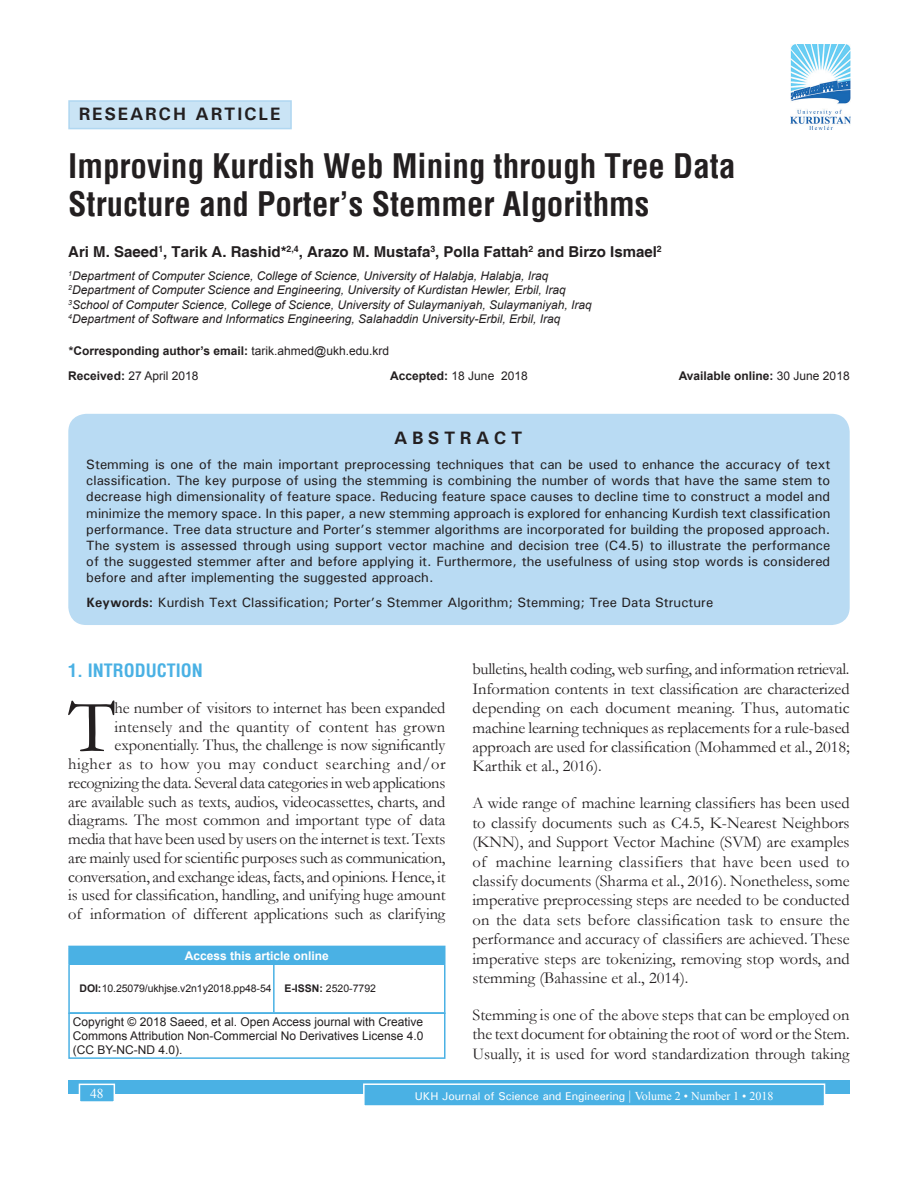
<style>
.page{position:relative;width:918px;height:1188px;background:#fff}
.page>*{position:absolute;margin:0;border:0;box-sizing:border-box;transform-origin:0 0}
.DropCaps{font:76.65px "Garamond";color:#231f20}
.AT{font:700 condensed 33px/37.5px "Helvetica";color:#231f20}
.AH{font:700 18px "Univers";letter-spacing:.1em;color:#231f20}
.t1{font:700 condensed 18px "Helvetica";color:#4ab1e4}
.ABSH{font:700 18px "Univers";letter-spacing:.25em;color:#231f20}
.DropCaps-2{font:16.5px/18.8px "Garamond";letter-spacing:-.01em;color:#231f20;text-align:right}
.TX{font:16.5px/19.5px "Garamond";color:#231f20;text-align:justify}
.AU{font:700 15px "Helvetica";color:#231f20}
.ABS{font:500 13.5px/16.2px "Univers";color:#231f20;text-align:justify}
.KWD{font:500 13.5px "Univers";color:#231f20}
.Folio{font:13.5px "Times New Roman";color:#fff}
.AFF{font:italic 12px "Arial";color:#231f20}
.COPYRT{font:12px/14.4px "Arial";color:#231f20;text-align:justify}
.ADD{font:700 12px "Arial";color:#231f20}
.HIS{font:12px "Arial";color:#231f20}
.HIS-2{font:700 12px "Arial";color:#231f20}
.ATAO{font:700 12px "Arial";color:#fff}
.t2{font:500 11.25px "Univers";color:#fff}
.WEB{font:10.5px "Arial";letter-spacing:-.01em;color:#231f20}
.s1{font-weight:400}
.s2{font-weight:700}
.s3{font-family:"Times New Roman";font-weight:400;font-size:13.5px}
.s4{font-family:"Times New Roman";font-weight:400;font-size:12px}
</style>
<div class="page">
<div style="left:68px;top:1080px;width:782px;height:13px;background:#4ab1e4"></div>
<div style="left:364px;top:1084px;width:461px;height:22px;background:#4ab1e4"></div>
<div style="left:363px;top:1083px;width:462px;height:24px;border:2px solid #fff"></div>
<div style="left:79px;top:1084px;width:35px;height:18px;background:#4ab1e4"></div>
<div style="left:79px;top:1084px;width:36px;height:19px;border:2px solid #fff"></div>
<div style="left:68px;top:414px;width:782px;height:211px;background:#b9dbf3;border-radius:18px"></div>
<img style="left:790px;top:44px;width:60px;height:85px">
<div style="left:69px;top:946px;width:376px;height:19px;background:#4ab1e4"></div>
<hr style="left:68px;top:946px;width:206px;height:1px;background:#4ab1e4">
<svg style="left:68px;top:947px;width:1px;height:18px"></svg>
<hr style="left:274px;top:946px;width:172px;height:1px;background:#4ab1e4">
<svg style="left:445px;top:947px;width:1px;height:18px"></svg>
<hr style="left:68px;top:965px;width:2px;height:47px;background:#4ab1e4">
<hr style="left:273px;top:965px;width:2px;height:47px;background:#4ab1e4">
<hr style="left:444px;top:965px;width:2px;height:47px;background:#4ab1e4">
<div style="left:68px;top:1012px;width:378px;height:47px;border:2px solid #4ab1e4"></div>
<div style="left:69px;top:101px;width:222px;height:28px;background:#cae4f5"></div>
<div style="left:68px;top:100px;width:224px;height:29px;border:2px solid #b0d7f1"></div>
<p class="AH" style="left:79px;top:103px;width:203px">RESEARCH ARTICLE</p>
<p class="AT" style="left:68px;top:147px;width:669px">Improving Kurdish Web Mining through Tree Data<br>Structure and Porter’s Stemmer Algorithms</p>
<p class="AU" style="left:68px;top:243px;width:595px">Ari M. Saeed<sup>1</sup>, Tarik A. Rashid*<sup>2,4</sup>, Arazo M. Mustafa<sup>3</sup>, Polla Fattah<sup>2</sup> and Birzo Ismael<sup>2</sup></p>
<p class="AFF" style="left:68px;top:268px;width:482px"><sup>1</sup>Department of Computer Science, College of Science, University of Halabja, Halabja, Iraq</p>
<p class="AFF" style="left:68px;top:282px;width:499px"><sup>2</sup>Department of Computer Science and Engineering, University of Kurdistan Hewler, Erbil, Iraq</p>
<p class="AFF" style="left:68px;top:297px;width:525px"><sup>3</sup>School of Computer Science, College of Science, University of Sulaymaniyah, Sulaymaniyah, Iraq</p>
<p class="AFF" style="left:68px;top:311px;width:494px"><sup>4</sup>Department of Software and Informatics Engineering, Salahaddin University-Erbil, Erbil, Iraq</p>
<p class="ADD" style="left:69px;top:343px;width:322px">*Corresponding author’s email: <span class="s1">tarik.ahmed@ukh.edu.krd</span></p>
<p class="HIS" style="left:68px;top:368px;width:132px"><span class="s2">Received:</span> 27 April 2018</p>
<p class="HIS" style="left:390px;top:368px;width:139px"><span class="s2">Accepted:</span> 18 June 2018</p>
<p class="HIS-2" style="left:679px;top:368px;width:172px">Available online: <span class="s1">30 June 2018</span></p>
<p class="ABSH" style="left:394px;top:427px;width:130px">ABSTRACT</p>
<p class="ABS" style="left:86px;top:456px;width:746px">Stemming is one of the main important preprocessing techniques that can be used to enhance the accuracy of text classification. The key purpose of using the stemming is combining the number of words that have the same stem to decrease high dimensionality of feature space. Reducing feature space causes to decline time to construct a model and minimize the memory space. In this paper, a new stemming approach is explored for enhancing Kurdish text classification performance. Tree data structure and Porter’s stemmer algorithms are incorporated for building the proposed approach.<br>The system is assessed through using support vector machine and decision tree (C4.5) to illustrate the performance of the suggested stemmer after and before applying it. Furthermore, the usefulness of using stop words is considered before and after implementing the suggested approach.</p>
<p class="KWD" style="left:86px;top:594px;width:628px"><span class="s2">Keywords:</span> Kurdish Text Classification; Porter’s Stemmer Algorithm; Stemming; Tree Data Structure</p>
<h1 class="t1" style="left:68px;top:658px;width:136px">1. INTRODUCTION</h1>
<p class="DropCaps" style="left:68px;top:675px;width:49px">T</p>
<p class="DropCaps-2" style="left:68px;top:698px;width:379px">he number of visitors to internet has been expanded intensely and the quantity of content has grown exponentially. Thus, the challenge is now significantly higher as to how you may conduct searching and/or recognizing the data. Several data categories in web applications are available such as texts, audios, videocassettes, charts, and diagrams. The most common and important type of data media that have been used by users on the internet is text. Texts are mainly used for scientific purposes such as communication, conversation, and exchange ideas, facts, and opinions. Hence, it is used for classification, handling, and unifying huge amount of information of different applications such as clarifying</p>
<p class="ATAO" style="left:185px;top:948px;width:146px">Access this article online</p>
<p class="WEB" style="left:80px;top:982px;width:194px"><span class="s2">DOI:</span>10.25079/ukhjse.v2n1y2018.pp48-54</p>
<p class="WEB" style="left:284px;top:982px;width:93px"><span class="s2">E-ISSN:</span> 2520-7792</p>
<p class="COPYRT" style="left:73px;top:1014px;width:352px">Copyright © 2018 Saeed, et al. Open Access journal with Creative Commons Attribution Non-Commercial No Derivatives License 4.0 (CC BY-NC-ND 4.0).</p>
<p class="DropCaps-2" style="left:472px;top:659px;width:379px;line-height:19.5px;text-align:justify">bulletins, health coding, web surfing, and information retrieval.<br>Information contents in text classification are characterized depending on each document meaning. Thus, automatic machine learning techniques as replacements for a rule-based approach are used for classification (Mohammed et al., 2018; Karthik et al., 2016).</p>
<p class="TX" style="left:472px;top:793px;width:379px">A wide range of machine learning classifiers has been used to classify documents such as C4.5, K-Nearest Neighbors (KNN), and Support Vector Machine (SVM) are examples of machine learning classifiers that have been used to classify documents (Sharma et al., 2016). Nonetheless, some imperative preprocessing steps are needed to be conducted on the data sets before classification task to ensure the performance and accuracy of classifiers are achieved. These imperative steps are tokenizing, removing stop words, and stemming (Bahassine et al., 2014).</p>
<p class="TX" style="left:472px;top:1005px;width:379px">Stemming is one of the above steps that can be employed on the text document for obtaining the root of word or the Stem.<br>Usually, it is used for word standardization through taking</p>
<p class="Folio" style="left:90px;top:1084px;width:15px">48</p>
<p class="t2" style="left:415px;top:1089px;width:360px">UKH Journal of Science and Engineering <span class="s3">|</span> <span class="s4">Volume 2 • Number 1 • 2018</span></p>
</div>
